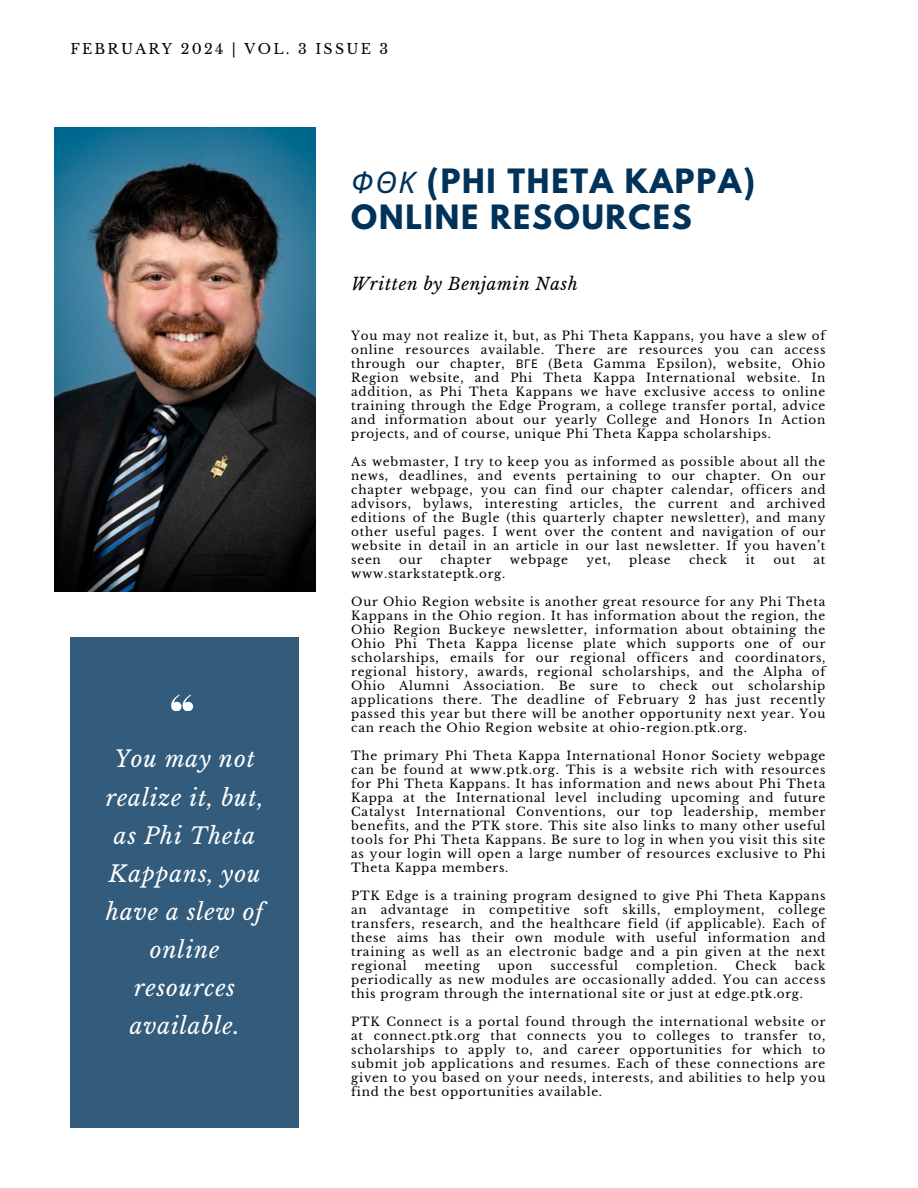
<style>
.page{position:relative;width:918px;height:1188px;background:#fff}
.page>*{position:absolute;margin:0;border:0;box-sizing:border-box;transform-origin:0 0}
.t1{font:700 29.7px/36px "League Spartan";letter-spacing:.06em;color:#00325a}
.t2{font:italic 22.5px/38.1px "Libre Baskerville";letter-spacing:.04em;color:#fff;text-align:center}
.t3{font:italic 16.95px "Libre Baskerville";letter-spacing:.04em;color:#000}
.t4{font:14.1px "Libre Baskerville";letter-spacing:.16em;color:#000}
.t5{font:12px/14px "Libre Baskerville";letter-spacing:.06em;color:#000;text-align:justify}
.s1{font-family:"Noto Sans";font-weight:400;font-style:italic}
.s2{font-family:"Noto Sans"}
</style>
<div class="page">
<div style="left:70px;top:638px;width:229px;height:490px;background:#335b7b"></div>
<svg style="left:171px;top:695px;width:22px;height:16px"></svg>
<img style="left:54px;top:128px;width:261px;height:463px">
<p class="t4" style="left:70px;top:41px;width:319px">FEBRUARY 2024 | VOL. 3 ISSUE 3</p>
<h1 class="t1" style="left:351px;top:167px;width:405px"><span class="s1">ΦΘΚ</span> (PHI THETA KAPPA)<br>ONLINE RESOURCES</h1>
<h4 class="t2" style="left:106px;top:741px;width:160px">You may not realize it, but, as Phi Theta<br>Kappans, you have a slew of online resources available.</h4>
<h2 class="t3" style="left:351px;top:274px;width:228px">Written by Benjamin Nash</h2>
<h3 class="t5" style="left:351px;top:329px;width:476px">You may not realize it, but, as Phi Theta Kappans, you have a slew of online resources available. There are resources you can access through our chapter, <span class="s2">ΒΓΕ</span> (Beta Gamma Epsilon), website, Ohio Region website, and Phi Theta Kappa International website. In addition, as Phi Theta Kappans we have exclusive access to online training through the Edge Program, a college transfer portal, advice and information about our yearly College and Honors In Action projects, and of course, unique Phi Theta Kappa scholarships.</h3>
<p class="t5" style="left:351px;top:455px;width:476px">As webmaster, I try to keep you as informed as possible about all the news, deadlines, and events pertaining to our chapter. On our chapter webpage, you can find our chapter calendar, officers and advisors, bylaws, interesting articles, the current and archived editions of the Bugle (this quarterly chapter newsletter), and many other useful pages. I went over the content and navigation of our website in detail in an article in our last newsletter. If you haven’t seen</p>
<p class="t5" style="left:399px;top:553px;width:25px">our</p>
<p class="t5" style="left:441px;top:553px;width:52px">chapter</p>
<p class="t5" style="left:510px;top:553px;width:60px">webpage</p>
<p class="t5" style="left:586px;top:553px;width:26px">yet,</p>
<p class="t5" style="left:629px;top:553px;width:43px">please</p>
<p class="t5" style="left:689px;top:553px;width:40px">check</p>
<p class="t5" style="left:746px;top:553px;width:11px">it</p>
<p class="t5" style="left:773px;top:553px;width:23px">out</p>
<p class="t5" style="left:814px;top:553px;width:13px">at</p>
<p class="t5" style="left:351px;top:567px;width:155px">www.starkstateptk.org.</p>
<p class="t5" style="left:351px;top:595px;width:476px">Our Ohio Region website is another great resource for any Phi Theta Kappans in the Ohio region. It has information about the region, the Ohio Region Buckeye newsletter, information about obtaining the Ohio Phi Theta Kappa license plate which supports one of our scholarships, emails for our regional officers and coordinators, regional history, awards, regional scholarships, and the Alpha of Ohio Alumni Association. Be sure to check out scholarship applications there. The deadline of February 2 has just recently passed this year but there will be another opportunity next year. You can reach the Ohio Region website at ohio-region.ptk.org.</p>
<p class="t5" style="left:351px;top:749px;width:476px">The primary Phi Theta Kappa International Honor Society webpage can be found at www.ptk.org. This is a website rich with resources for Phi Theta Kappans. It has information and news about Phi Theta Kappa at the International level including upcoming and future Catalyst International Conventions, our top leadership, member benefits, and the PTK store. This site also links to many other useful tools for Phi Theta Kappans. Be sure to log in when you visit this site as your login will open a large number of resources exclusive to Phi Theta Kappa members.</p>
<p class="t5" style="left:351px;top:889px;width:476px">PTK Edge is a training program designed to give Phi Theta Kappans an advantage in competitive soft skills, employment, college transfers, research, and the healthcare field (if applicable). Each of these aims has their own module with useful information and training as well as an electronic badge and a pin given at the next regional</p>
<p class="t5" style="left:351px;top:959px;width:476px;text-indent:444px">back periodically as new modules are occasionally added. You can access this program through the international site or just at edge.ptk.org.</p>
<p class="t5" style="left:351px;top:1015px;width:476px">PTK Connect is a portal found through the international website or at connect.ptk.org that connects you to colleges to transfer to, scholarships to apply to, and career opportunities for which to submit job applications and resumes. Each of these connections are given to you based on your needs, interests, and abilities to help you find the best opportunities available.</p>
<p class="t5" style="left:425px;top:959px;width:57px">meeting</p>
<p class="t5" style="left:498px;top:959px;width:36px">upon</p>
<p class="t5" style="left:551px;top:959px;width:69px">successful</p>
<p class="t5" style="left:636px;top:959px;width:83px">completion.</p>
<p class="t5" style="left:735px;top:959px;width:43px">Check</p>
</div>
